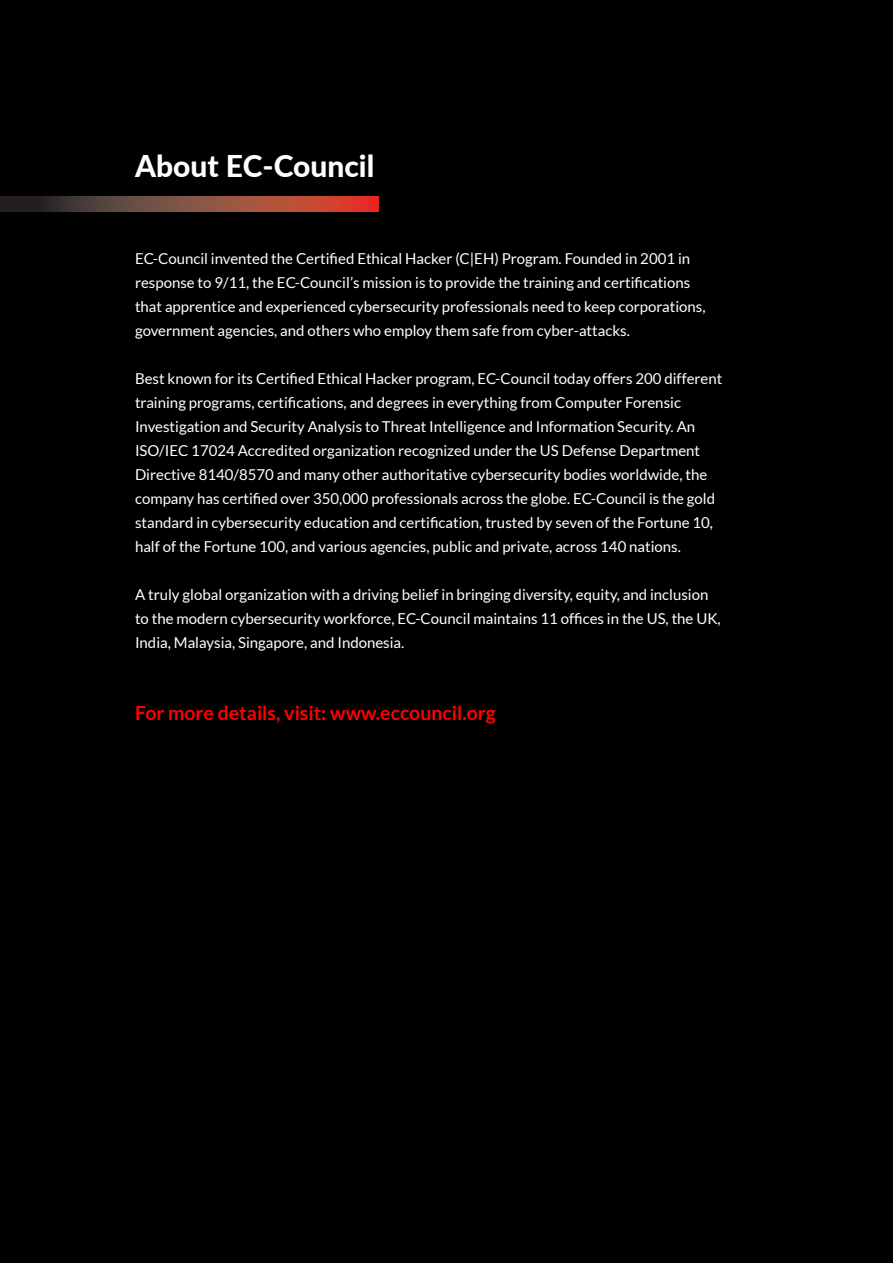
<style>
.page{position:relative;width:893px;height:1263px;background:#000}
.page>*{position:absolute;margin:0;border:0;box-sizing:border-box;transform-origin:0 0}
.t1{font:800 30px "Lato";color:#fff}
.t2{font:700 19.5px "Lato";color:#f00}
.t3{font:15px/24px "Lato";color:#fff}
</style>
<div class="page">
<svg style="left:0;top:197px;width:378px;height:15px;background:#824337"></svg>
<h1 class="t1" style="left:135px;top:143px;width:241px">About EC-Council</h1>
<p class="t3" style="left:135px;top:247px;width:572px">EC-Council invented the Certified Ethical Hacker (C|EH) Program. Founded in 2001 in response to 9/11, the EC-Council’s mission is to provide the training and certifications that apprentice and experienced cybersecurity professionals need to keep corporations, government agencies, and others who employ them safe from cyber-attacks.</p>
<p class="t3" style="left:135px;top:367px;width:589px">Best known for its Certified Ethical Hacker program, EC-Council today offers 200 different training programs, certifications, and degrees in everything from Computer Forensic Investigation and Security Analysis to Threat Intelligence and Information Security. An ISO/IEC 17024 Accredited organization recognized under the US Defense Department Directive 8140/8570 and many other authoritative cybersecurity bodies worldwide, the company has certified over 350,000 professionals across the globe. EC-Council is the gold standard in cybersecurity education and certification, trusted by seven of the Fortune 10, half of the Fortune 100, and various agencies, public and private, across 140 nations.</p>
<p class="t3" style="left:135px;top:583px;width:587px">A truly global organization with a driving belief in bringing diversity, equity, and inclusion to the modern cybersecurity workforce, EC-Council maintains 11 offices in the US, the UK,<br>India, Malaysia, Singapore, and Indonesia.</p>
<h2 class="t2" style="left:135px;top:702px;width:362px">For more details, visit: www.eccouncil.org</h2>
</div>
